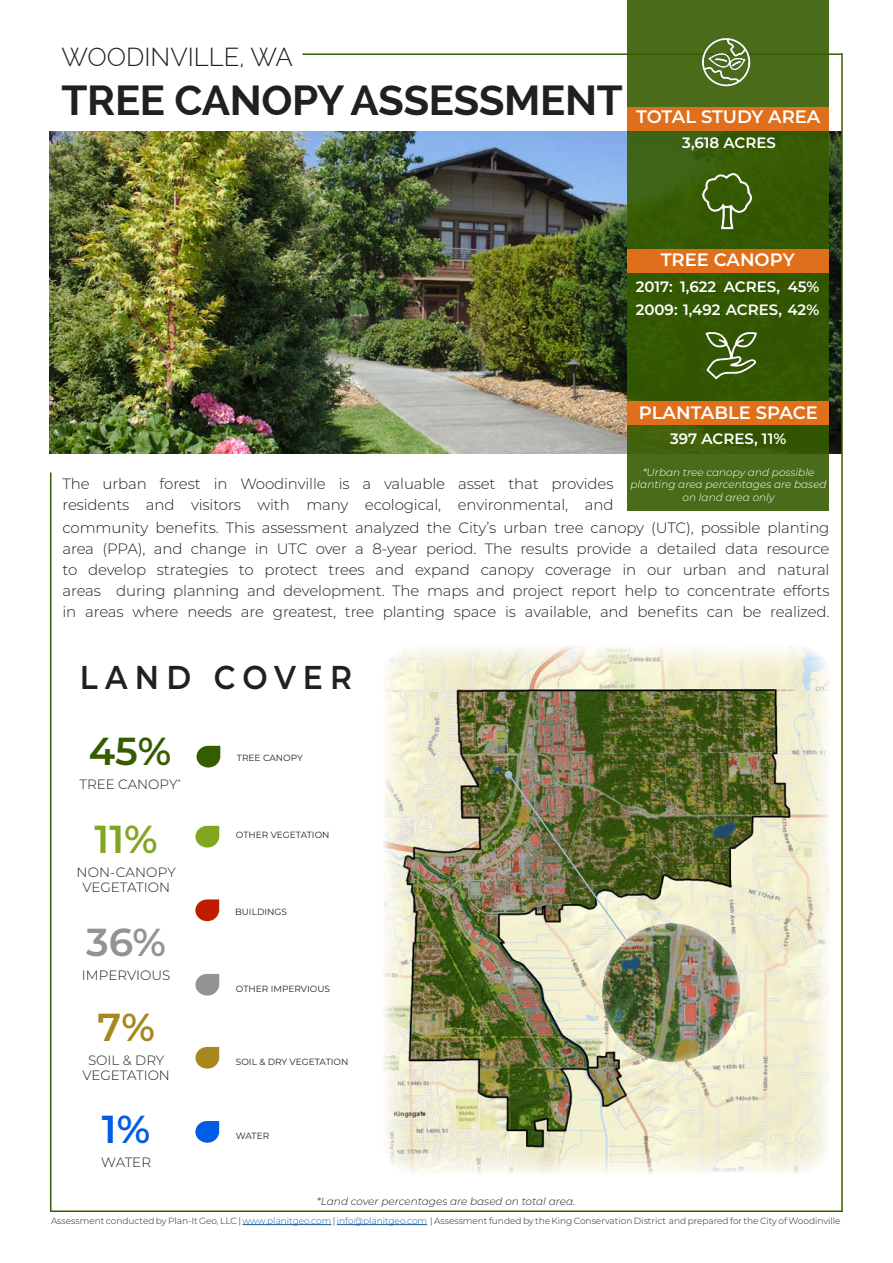
<style>
.page{position:relative;width:893px;height:1263px;background:#fff}
.page>*{position:absolute;margin:0;border:0;box-sizing:border-box;transform-origin:0 0}
.Big_Title{font:700 42px "Raleway";letter-spacing:-.01em;color:#231f20}
.t1{font:600 39px "Montserrat";color:#365c00}
.t2{font:600 39px "Montserrat";color:#939393}
.t3{font:600 39px "Montserrat";color:#81a61f}
.t4{font:600 39px "Montserrat";color:#005ce6}
.t5{font:600 39px "Montserrat";color:#a6881f}
.t6{font:600 33px "Montserrat";letter-spacing:.24em;color:#231f20;scale:.91 1}
.Big_Title-2{font:300 25.5px "Raleway";color:#231f20}
.Focus_Title{font:600 18px "Montserrat";color:#fff}
.Text_Paragraph{font:300 15px/21px "Montserrat";letter-spacing:-.01em;color:#231f20}
.Text_Paragraph-2{font:600 15px "Montserrat";color:#fff}
.t7{font:300 13.5px/15px "Montserrat";color:#231f20;text-align:center}
.t8{font:italic 300 10.5px/12.6px "Montserrat";color:#fff;text-align:center}
.t9{font:italic 300 10.5px "Montserrat";color:#231f20}
.t10{font:300 9px "Montserrat";color:#231f20}
.t11{font:9px "Montserrat";color:#231f20}
.s1{color:#175d9e}
</style>
<div class="page">
<img style="left:50px;top:131px;width:791px;height:322px">
<hr style="left:50px;top:473px;width:1px;height:739px;background:#365c00">
<hr style="left:302px;top:53px;width:540px;height:2px;background:#365c00">
<hr style="left:841px;top:53px;width:2px;height:1159px;background:#365c00">
<svg style="left:627px;top:0;width:202px;height:510px;background:#3d600c"></svg>
<div style="left:627px;top:249px;width:202px;height:24px;background:#e06f1c"></div>
<div style="left:627px;top:107px;width:202px;height:24px;background:#e06f1c"></div>
<hr style="left:51px;top:1210px;width:792px;height:2px;background:#365c00">
<div style="left:627px;top:401px;width:202px;height:24px;background:#e06f1c"></div>
<img style="left:696px;top:31px;width:60px;height:64px">
<img style="left:696px;top:171px;width:60px;height:65px">
<img style="left:698px;top:322px;width:60px;height:63px">
<img style="left:383px;top:646px;width:447px;height:528px">
<div style="left:579px;top:924px;width:185px;height:143px;background:#fff;opacity:.75"></div>
<img style="left:507px;top:773px;width:122px;height:170px">
<div style="left:505px;top:771px;width:7px;height:7px;background:#9ebbd7;border-radius:50%"></div>
<svg style="left:197px;top:746px;width:23px;height:21px"></svg>
<svg style="left:195px;top:826px;width:24px;height:21px"></svg>
<svg style="left:195px;top:899px;width:24px;height:22px"></svg>
<svg style="left:195px;top:974px;width:24px;height:21px"></svg>
<svg style="left:195px;top:1121px;width:24px;height:22px"></svg>
<svg style="left:195px;top:1047px;width:24px;height:22px"></svg>
<hr style="left:243px;top:1224px;width:88px;height:1px;background:#175d9e">
<hr style="left:337px;top:1224px;width:90px;height:1px;background:#175d9e">
<p class="Big_Title-2" style="left:62px;top:42px;width:233px">WOODINVILLE, WA</p>
<p class="Big_Title" style="left:62px;top:76px;width:563px">TREE CANOPY ASSESSMENT</p>
<p class="Focus_Title" style="left:636px;top:104px;width:186px">TOTAL STUDY AREA</p>
<p class="Text_Paragraph-2" style="left:682px;top:132px;width:95px">3,618 ACRES</p>
<p class="Focus_Title" style="left:661px;top:247px;width:135px">TREE CANOPY</p>
<p class="Text_Paragraph-2" style="left:636px;top:276px;width:185px">2017: 1,622 ACRES, 45%</p>
<p class="Text_Paragraph-2" style="left:636px;top:299px;width:185px">2009: 1,492 ACRES, 42%</p>
<p class="Focus_Title" style="left:639px;top:400px;width:181px">PLANTABLE SPACE</p>
<p class="Text_Paragraph-2" style="left:670px;top:428px;width:118px">397 ACRES, 11%</p>
<p class="t8" style="left:630px;top:465px;width:198px">*Urban tree canopy and possible planting area percentages are based on land area only</p>
<p class="Text_Paragraph" style="left:63px;top:472px;width:552px">The urban forest in Woodinville is a valuable asset that provides residents and visitors with many ecological, environmental, and</p>
<p class="Text_Paragraph" style="left:63px;top:516px;width:768px;text-align:justify">community benefits. This assessment analyzed the City’s urban tree canopy (UTC), possible planting area (PPA), and change in UTC over a 8-year period. The results provide a detailed data resource to develop strategies to protect trees and expand canopy coverage in our urban and natural areas during planning and development. The maps and project report help to concentrate efforts in areas where needs are greatest, tree planting space is available, and benefits can be realized.</p>
<p class="t6" style="left:80px;top:654px;width:301px">LAND COVER</p>
<p class="t1" style="left:89px;top:724px;width:84px">45%</p>
<p class="t7" style="left:79px;top:777px;width:103px">TREE CANOPY<sup>*</sup></p>
<p class="t3" style="left:95px;top:812px;width:65px">11%</p>
<p class="t7" style="left:76px;top:864px;width:101px">NON-CANOPY<br>VEGETATION</p>
<p class="t2" style="left:86px;top:914px;width:81px">36%</p>
<p class="t7" style="left:82px;top:967px;width:90px">IMPERVIOUS</p>
<p class="t5" style="left:97px;top:1000px;width:59px">7%</p>
<p class="t7" style="left:88px;top:1053px;width:78px">SOIL &amp; DRY</p>
<p class="t7" style="left:82px;top:1068px;width:89px">VEGETATION</p>
<p class="t4" style="left:102px;top:1101px;width:50px">1%</p>
<p class="t7" style="left:101px;top:1154px;width:51px">WATER</p>
<p class="t11" style="left:237px;top:752px;width:67px">TREE CANOPY</p>
<p class="t11" style="left:236px;top:828px;width:95px">OTHER VEGETATION</p>
<p class="t11" style="left:235px;top:905px;width:53px">BUILDINGS</p>
<p class="t11" style="left:236px;top:983px;width:96px">OTHER IMPERVIOUS</p>
<p class="t11" style="left:236px;top:1056px;width:114px">SOIL &amp; DRY VEGETATION</p>
<p class="t11" style="left:236px;top:1130px;width:35px">WATER</p>
<p class="t9" style="left:317px;top:1194px;width:260px">*Land cover percentages are based on total area.</p>
<p class="t10" style="left:51px;top:1214px;width:791px">Assessment conducted by Plan-It Geo, LLC | <span class="s1">www.planitgeo.com</span> | <span class="s1">info@planitgeo.com</span> | Assessment funded by the King Conservation District and prepared for the City of Woodinville</p>
</div>
